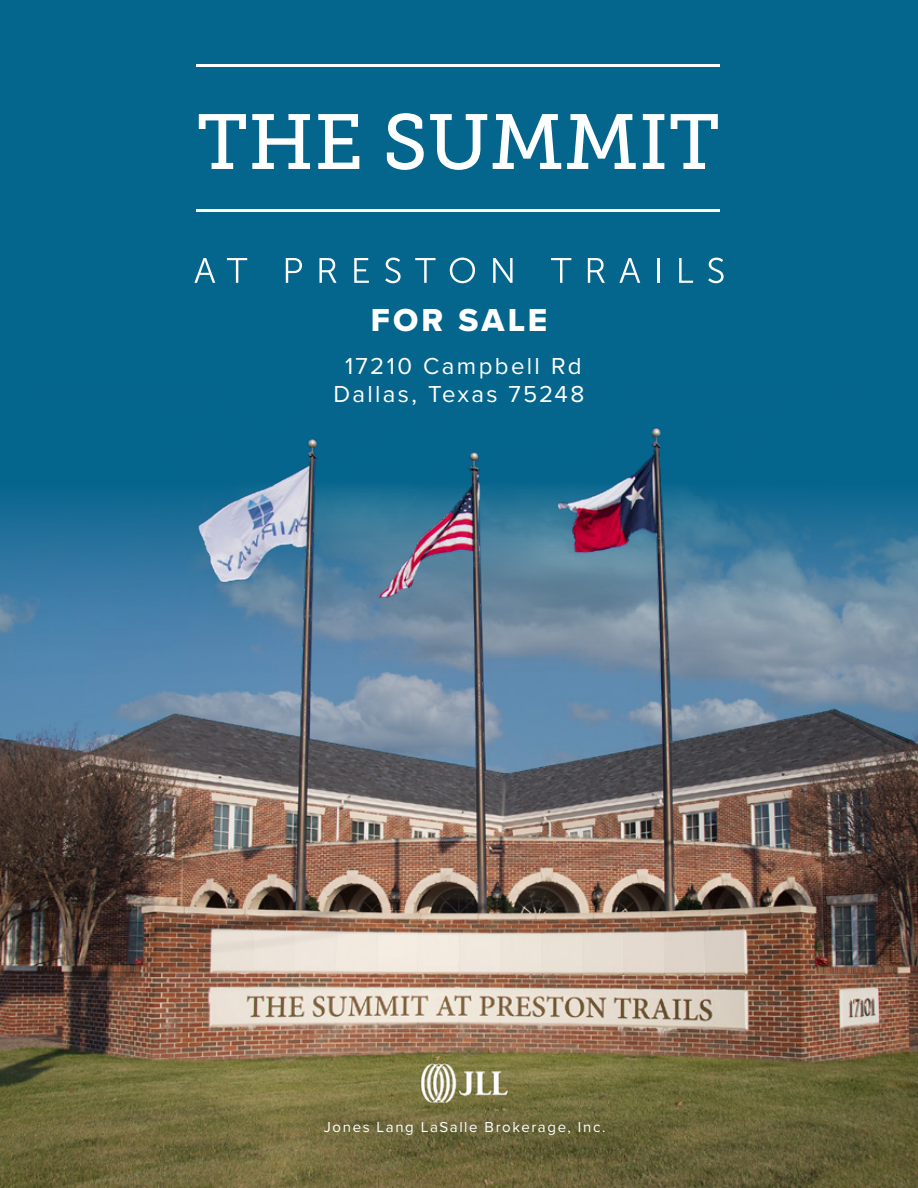
<style>
.page{position:relative;width:918px;height:1188px;background:#04658d}
.page>*{position:absolute;margin:0;border:0;box-sizing:border-box;transform-origin:0 0}
.t1{font:33px "Proxima Nova Extrabld";letter-spacing:.09em;color:#fff}
.t2{font:24px/28.8px "Proxima Nova";letter-spacing:.095em;color:#fff;text-align:center}
.t3{font:15px "Proxima Nova";letter-spacing:.11em;color:#fff}
</style>
<div class="page">
<img style="left:0;top:427px;width:918px;height:761px">
<svg style="left:199px;top:114px;width:47px;height:55px"></svg>
<svg style="left:252px;top:114px;width:58px;height:55px"></svg>
<svg style="left:318px;top:114px;width:41px;height:55px"></svg>
<svg style="left:387px;top:113px;width:37px;height:57px"></svg>
<svg style="left:430px;top:114px;width:57px;height:56px"></svg>
<svg style="left:493px;top:114px;width:68px;height:55px"></svg>
<svg style="left:567px;top:114px;width:69px;height:55px"></svg>
<svg style="left:643px;top:114px;width:21px;height:55px"></svg>
<svg style="left:671px;top:114px;width:47px;height:55px"></svg>
<svg style="left:194px;top:258px;width:21px;height:25px"></svg>
<svg style="left:227px;top:258px;width:20px;height:25px"></svg>
<svg style="left:286px;top:258px;width:16px;height:25px"></svg>
<svg style="left:319px;top:258px;width:18px;height:25px"></svg>
<svg style="left:354px;top:258px;width:15px;height:25px"></svg>
<svg style="left:385px;top:258px;width:16px;height:25px"></svg>
<svg style="left:415px;top:258px;width:21px;height:25px"></svg>
<svg style="left:450px;top:258px;width:25px;height:25px"></svg>
<svg style="left:493px;top:258px;width:20px;height:25px"></svg>
<svg style="left:551px;top:258px;width:20px;height:25px"></svg>
<svg style="left:588px;top:258px;width:17px;height:25px"></svg>
<svg style="left:619px;top:258px;width:21px;height:25px"></svg>
<hr style="left:657px;top:258px;width:2px;height:25px;background:#fff">
<svg style="left:679px;top:258px;width:14px;height:25px"></svg>
<svg style="left:708px;top:258px;width:16px;height:25px"></svg>
<hr style="left:197px;top:64px;width:523px;height:2px;background:#fff">
<hr style="left:197px;top:209px;width:523px;height:2px;background:#fff">
<img style="left:413px;top:1046px;width:103px;height:74px">
<h1 class="t1" style="left:371px;top:295px;width:178px">FOR SALE</h1>
<p class="t2" style="left:334px;top:350px;width:252px">17210 Campbell Rd<br>Dallas, Texas 75248</p>
<p class="t3" style="left:324px;top:1116px;width:283px">Jones Lang LaSalle Brokerage, Inc.</p>
</div>
